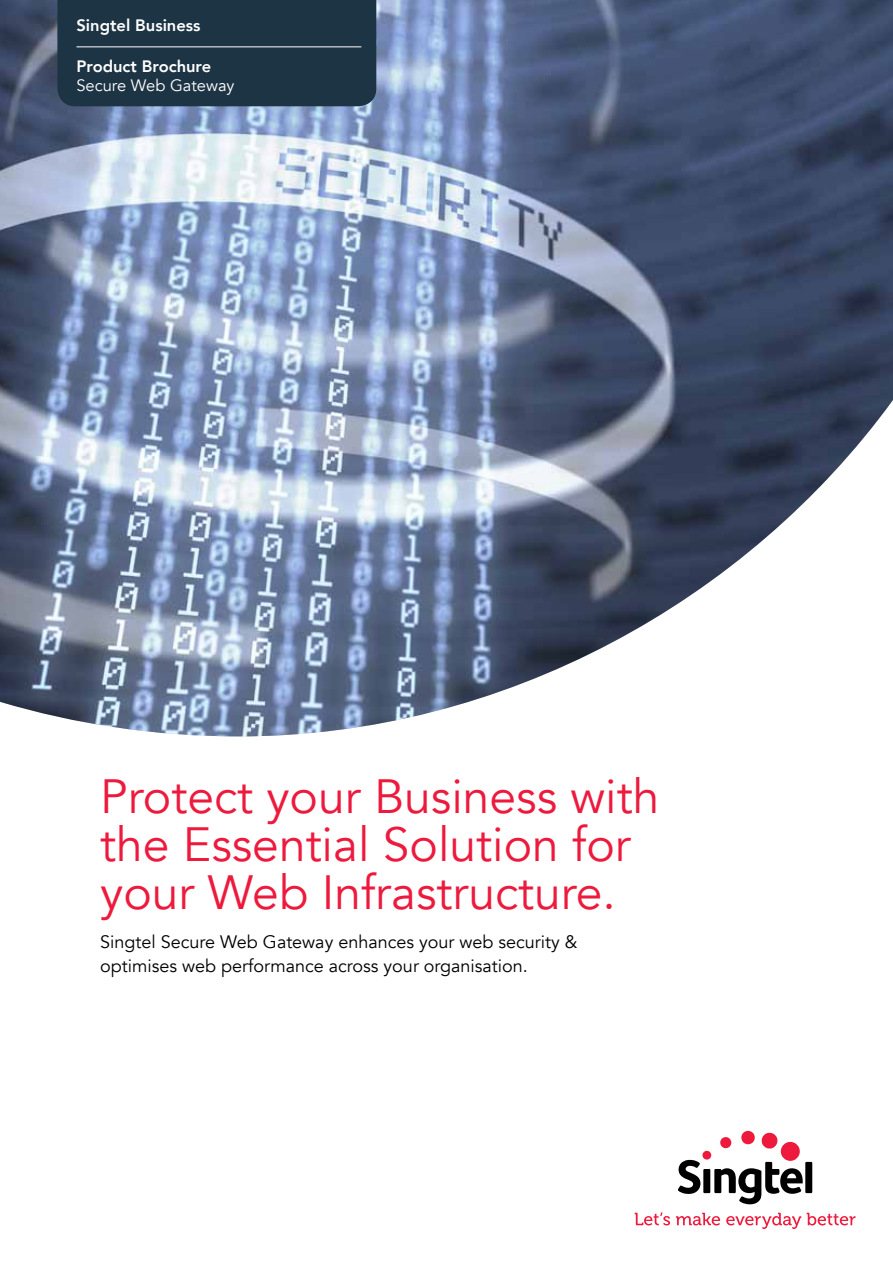
<style>
.page{position:relative;width:893px;height:1263px;background:#fff}
.page>*{position:absolute;margin:0;border:0;box-sizing:border-box;transform-origin:0 0}
.t1{font:48px/48px "Avenir";color:#ed1a3d}
.t2{font:18px/24px "Avenir";color:#000}
.t3{font:800 16.5px "Avenir";color:#fff}
.t4{font:16.5px "Avenir";color:#fff}
</style>
<div class="page">
<img style="left:0;top:0;width:893px;height:736px">
<svg style="left:702px;top:1150px;width:9px;height:10px"></svg>
<svg style="left:720px;top:1137px;width:12px;height:12px"></svg>
<svg style="left:741px;top:1130px;width:14px;height:15px"></svg>
<svg style="left:761px;top:1132px;width:17px;height:17px"></svg>
<div style="left:781px;top:1142px;width:19px;height:19px;background:#ed1a3d;border-radius:50%"></div>
<div style="left:703px;top:1169px;width:7px;height:24px;background:#000"></div>
<div style="left:805px;top:1162px;width:7px;height:31px;background:#000"></div>
<svg style="left:678px;top:1159px;width:23px;height:35px"></svg>
<svg style="left:714px;top:1162px;width:89px;height:42px"></svg>
<svg style="left:635px;top:1212px;width:35px;height:13px"></svg>
<svg style="left:676px;top:1213px;width:44px;height:12px"></svg>
<svg style="left:726px;top:1213px;width:75px;height:16px"></svg>
<svg style="left:807px;top:1213px;width:48px;height:12px"></svg>
<div style="left:57px;top:0;width:319px;height:106px;background:#1d3444"></div>
<hr style="left:76px;top:46px;width:285px;height:1px;background:#fff">
<p class="t3" style="left:76px;top:13px;width:126px">Singtel Business</p>
<p class="t3" style="left:76px;top:53px;width:136px">Product Brochure</p>
<p class="t4" style="left:76px;top:76px;width:160px">Secure Web Gateway</p>
<h1 class="t1" style="left:100px;top:773px;width:561px">Protect your Business with the Essential Solution for your Web Infrastructure.</h1>
<p class="t2" style="left:100px;top:930px;width:479px">Singtel Secure Web Gateway enhances your web security &amp; optimises web performance across your organisation.</p>
</div>
